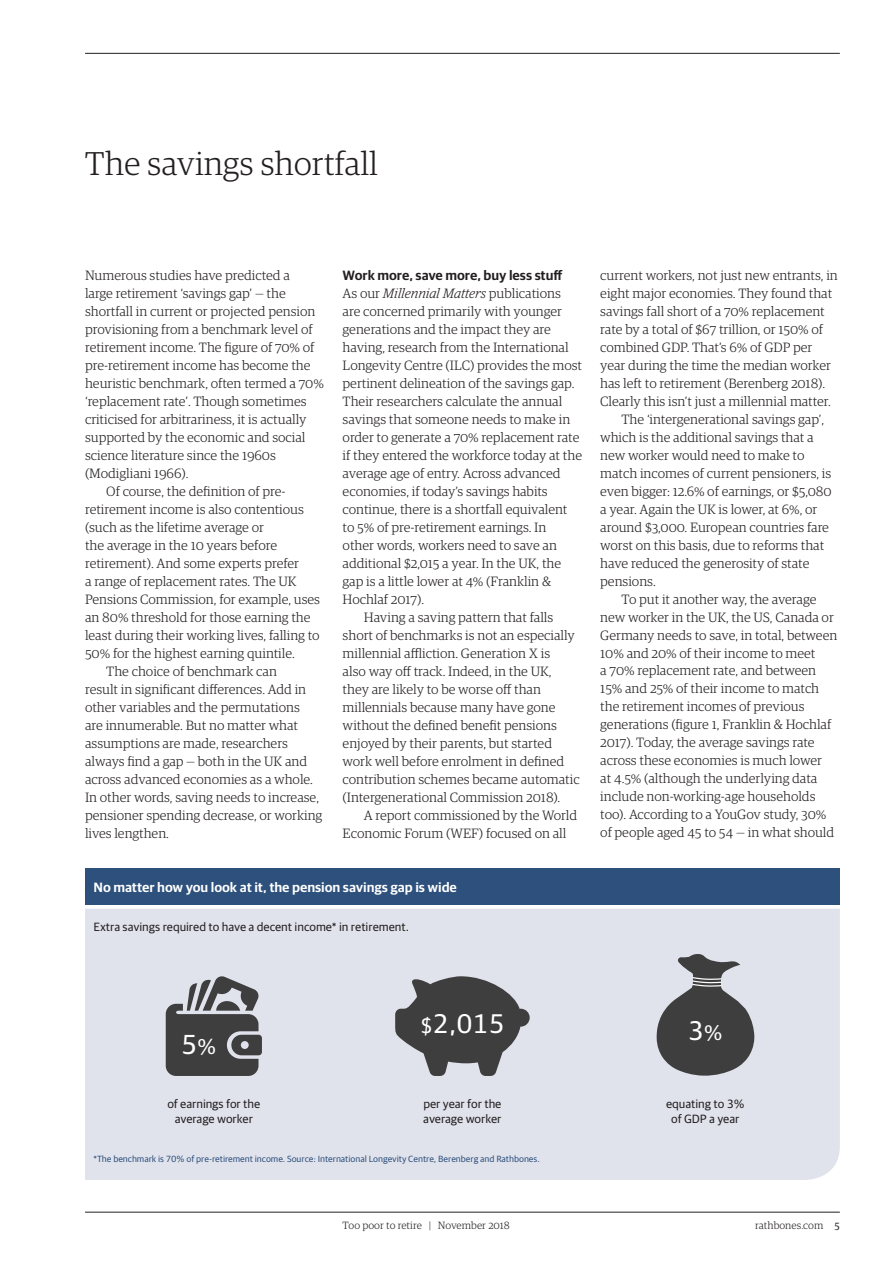
<style>
.page{position:relative;width:893px;height:1263px;background:#fff}
.page>*{position:absolute;margin:0;border:0;box-sizing:border-box;transform-origin:0 0}
.t1{font:300 33px "Guardian RTB Egyp";letter-spacing:-.005em;color:#231f20}
.t2{font:27.45px "Guardian RTB Sans";color:#fff}
.t3{font:27px "Guardian RTB Sans";color:#fff}
.t4{font:300 13.5px "Guardian RTB Egyp";letter-spacing:-.005em;color:#231f20}
.t5{font:600 13.5px "Guardian RTB Sans";letter-spacing:-.005em;color:#fff}
.t6{font:600 13.5px "Guardian RTB Sans";letter-spacing:-.005em;color:#231f20}
.t7{font:12px/15px "Guardian RTB Sans";letter-spacing:-.005em;color:#231f20;text-align:center}
.t8{font:300 10.5px "Guardian RTB Egyp";color:#231f20}
.t9{font:9px "Guardian RTB Sans";letter-spacing:-.005em;color:#2d507c}
.s1{font-style:italic}
.s2{font-size:21.45px}
.s3{font-size:21px}
.s4{font-weight:400}
</style>
<div class="page">
<hr style="left:85px;top:53px;width:755px;height:1px;background:#231f20">
<hr style="left:85px;top:1212px;width:755px;height:1px;background:#231f20">
<div style="left:85px;top:909px;width:755px;height:271px;background:#e1e3ec"></div>
<div style="left:85px;top:868px;width:755px;height:36px;background:#2d507c"></div>
<svg style="left:166px;top:975px;width:96px;height:101px;background:#6d6e71"></svg>
<svg style="left:395px;top:976px;width:135px;height:100px;background:#727276"></svg>
<svg style="left:656px;top:953px;width:98px;height:123px;background:#77777b"></svg>
<h1 class="t1" style="left:85px;top:142px;width:295px">The savings shortfall</h1>
<p class="t4" style="left:85px;top:266px;width:206px">Numerous studies have predicted a</p>
<p class="t4" style="left:85px;top:284px;width:202px">large retirement ‘savings gap’ — the</p>
<p class="t4" style="left:85px;top:302px;width:232px">shortfall in current or projected pension</p>
<p class="t4" style="left:85px;top:320px;width:229px">provisioning from a benchmark level of</p>
<p class="t4" style="left:85px;top:338px;width:231px">retirement income. The figure of 70% of</p>
<p class="t4" style="left:85px;top:356px;width:227px">pre-retirement income has become the</p>
<p class="t4" style="left:85px;top:374px;width:240px">heuristic benchmark, often termed a 70%</p>
<p class="t4" style="left:85px;top:392px;width:223px">‘replacement rate’. Though sometimes</p>
<p class="t4" style="left:85px;top:410px;width:223px">criticised for arbitrariness, it is actually</p>
<p class="t4" style="left:85px;top:428px;width:222px">supported by the economic and social</p>
<p class="t4" style="left:85px;top:446px;width:192px">science literature since the 1960s</p>
<p class="t4" style="left:85px;top:464px;width:105px">(Modigliani 1966).</p>
<p class="t4" style="left:106px;top:482px;width:181px">Of course, the definition of pre-</p>
<p class="t4" style="left:85px;top:500px;width:220px">retirement income is also contentious</p>
<p class="t4" style="left:85px;top:518px;width:181px">(such as the lifetime average or</p>
<p class="t4" style="left:85px;top:536px;width:194px">the average in the 10 years before</p>
<p class="t4" style="left:85px;top:554px;width:216px">retirement). And some experts prefer</p>
<p class="t4" style="left:85px;top:572px;width:213px">a range of replacement rates. The UK</p>
<p class="t4" style="left:85px;top:590px;width:237px">Pensions Commission, for example, uses</p>
<p class="t4" style="left:85px;top:608px;width:227px">an 80% threshold for those earning the</p>
<p class="t4" style="left:85px;top:626px;width:236px">least during their working lives, falling to</p>
<p class="t4" style="left:85px;top:644px;width:211px">50% for the highest earning quintile.</p>
<p class="t4" style="left:106px;top:662px;width:172px">The choice of benchmark can</p>
<p class="t4" style="left:85px;top:680px;width:223px">result in significant differences. Add in</p>
<p class="t4" style="left:85px;top:698px;width:216px">other variables and the permutations</p>
<p class="t4" style="left:85px;top:716px;width:215px">are innumerable. But no matter what</p>
<p class="t4" style="left:85px;top:734px;width:204px">assumptions are made, researchers</p>
<p class="t4" style="left:85px;top:752px;width:224px">always find a gap — both in the UK and</p>
<p class="t4" style="left:85px;top:770px;width:229px">across advanced economies as a whole.</p>
<p class="t4" style="left:85px;top:788px;width:236px">In other words, saving needs to increase,</p>
<p class="t4" style="left:85px;top:806px;width:239px">pensioner spending decrease, or working</p>
<p class="t4" style="left:85px;top:824px;width:86px">lives lengthen.</p>
<p class="t6" style="left:343px;top:265px;width:221px">Work more, save more, buy less stuff</p>
<p class="t4" style="left:343px;top:284px;width:220px">As our <span class="s1">Millennial Matters</span> publications</p>
<p class="t4" style="left:343px;top:302px;width:221px">are concerned primarily with younger</p>
<p class="t4" style="left:343px;top:320px;width:210px">generations and the impact they are</p>
<p class="t4" style="left:343px;top:338px;width:228px">having, research from the International</p>
<p class="t4" style="left:343px;top:356px;width:241px">Longevity Centre (ILC) provides the most</p>
<p class="t4" style="left:343px;top:374px;width:233px">pertinent delineation of the savings gap.</p>
<p class="t4" style="left:343px;top:392px;width:221px">Their researchers calculate the annual</p>
<p class="t4" style="left:343px;top:410px;width:229px">savings that someone needs to make in</p>
<p class="t4" style="left:343px;top:428px;width:238px">order to generate a 70% replacement rate</p>
<p class="t4" style="left:343px;top:446px;width:241px">if they entered the workforce today at the</p>
<p class="t4" style="left:343px;top:464px;width:219px">average age of entry. Across advanced</p>
<p class="t4" style="left:343px;top:482px;width:207px">economies, if today’s savings habits</p>
<p class="t4" style="left:343px;top:500px;width:226px">continue, there is a shortfall equivalent</p>
<p class="t4" style="left:343px;top:518px;width:205px">to 5% of pre-retirement earnings. In</p>
<p class="t4" style="left:343px;top:536px;width:216px">other words, workers need to save an</p>
<p class="t4" style="left:343px;top:554px;width:220px">additional $2,015 a year. In the UK, the</p>
<p class="t4" style="left:343px;top:572px;width:210px">gap is a little lower at 4% (Franklin &amp;</p>
<p class="t4" style="left:343px;top:590px;width:83px">Hochlaf 2017).</p>
<p class="t4" style="left:364px;top:608px;width:191px">Having a saving pattern that falls</p>
<p class="t4" style="left:343px;top:626px;width:234px">short of benchmarks is not an especially</p>
<p class="t4" style="left:343px;top:644px;width:209px">millennial affliction. Generation X is</p>
<p class="t4" style="left:343px;top:662px;width:210px">also way off track. Indeed, in the UK,</p>
<p class="t4" style="left:343px;top:680px;width:200px">they are likely to be worse off than</p>
<p class="t4" style="left:343px;top:698px;width:214px">millennials because many have gone</p>
<p class="t4" style="left:343px;top:716px;width:216px">without the defined benefit pensions</p>
<p class="t4" style="left:343px;top:734px;width:211px">enjoyed by their parents, but started</p>
<p class="t4" style="left:343px;top:752px;width:223px">work well before enrolment in defined</p>
<p class="t4" style="left:343px;top:770px;width:239px">contribution schemes became automatic</p>
<p class="t4" style="left:343px;top:788px;width:219px">(Intergenerational Commission 2018).</p>
<p class="t4" style="left:364px;top:806px;width:215px">A report commissioned by the World</p>
<p class="t4" style="left:343px;top:824px;width:225px">Economic Forum (WEF) focused on all</p>
<p class="t5" style="left:93px;top:877px;width:365px">No matter how you look at it, the pension savings gap is wide</p>
<p class="t7" style="left:93px;top:918px;width:317px">Extra savings required to have a decent income* in retirement.</p>
<p class="t4" style="left:600px;top:266px;width:239px">current workers, not just new entrants, in</p>
<p class="t4" style="left:600px;top:284px;width:233px">eight major economies. They found that</p>
<p class="t4" style="left:600px;top:302px;width:226px">savings fall short of a 70% replacement</p>
<p class="t4" style="left:600px;top:320px;width:224px">rate by a total of $67 trillion, or 150% of</p>
<p class="t4" style="left:600px;top:338px;width:214px">combined GDP. That’s 6% of GDP per</p>
<p class="t4" style="left:600px;top:356px;width:232px">year during the time the median worker</p>
<p class="t4" style="left:600px;top:374px;width:226px">has left to retirement (Berenberg 2018).</p>
<p class="t4" style="left:600px;top:392px;width:232px">Clearly this isn’t just a millennial matter.</p>
<p class="t4" style="left:622px;top:410px;width:204px">The ‘intergenerational savings gap’,</p>
<p class="t4" style="left:600px;top:428px;width:215px">which is the additional savings that a</p>
<p class="t4" style="left:600px;top:446px;width:206px">new worker would need to make to</p>
<p class="t4" style="left:600px;top:464px;width:233px">match incomes of current pensioners, is</p>
<p class="t4" style="left:600px;top:482px;width:233px">even bigger: 12.6% of earnings, or $5,080</p>
<p class="t4" style="left:600px;top:500px;width:219px">a year. Again the UK is lower, at 6%, or</p>
<p class="t4" style="left:600px;top:518px;width:230px">around $3,000. European countries fare</p>
<p class="t4" style="left:600px;top:536px;width:226px">worst on this basis, due to reforms that</p>
<p class="t4" style="left:600px;top:554px;width:211px">have reduced the generosity of state</p>
<p class="t4" style="left:600px;top:572px;width:57px">pensions.</p>
<p class="t4" style="left:622px;top:590px;width:196px">To put it another way, the average</p>
<p class="t4" style="left:600px;top:608px;width:235px">new worker in the UK, the US, Canada or</p>
<p class="t4" style="left:600px;top:626px;width:239px">Germany needs to save, in total, between</p>
<p class="t4" style="left:600px;top:644px;width:217px">10% and 20% of their income to meet</p>
<p class="t4" style="left:600px;top:662px;width:217px">a 70% replacement rate, and between</p>
<p class="t4" style="left:600px;top:680px;width:220px">15% and 25% of their income to match</p>
<p class="t4" style="left:600px;top:698px;width:206px">the retirement incomes of previous</p>
<p class="t4" style="left:600px;top:716px;width:233px">generations (figure 1, Franklin &amp; Hochlaf</p>
<p class="t4" style="left:600px;top:734px;width:216px">2017). Today, the average savings rate</p>
<p class="t4" style="left:600px;top:752px;width:223px">across these economies is much lower</p>
<p class="t4" style="left:600px;top:770px;width:219px">at 4.5% (although the underlying data</p>
<p class="t4" style="left:600px;top:788px;width:217px">include non-working-age households</p>
<p class="t4" style="left:600px;top:806px;width:228px">too). According to a YouGov study, 30%</p>
<p class="t4" style="left:600px;top:824px;width:235px">of people aged 45 to 54 — in what should</p>
<h2 class="t2" style="left:181px;top:1024px;width:37px">5<span class="s2">%</span></h2>
<h3 class="t3" style="left:420px;top:1004px;width:86px"><span class="s3">$</span>2,015</h3>
<h3 class="t3" style="left:688px;top:1011px;width:36px">3<span class="s3">%</span></h3>
<p class="t7" style="left:167px;top:1095px;width:95px">of earnings for the average worker</p>
<p class="t7" style="left:423px;top:1095px;width:80px;text-align:left">per year for the average worker</p>
<p class="t7" style="left:666px;top:1095px;width:80px">equating to 3% of GDP a year</p>
<p class="t9" style="left:93px;top:1152px;width:448px">*The benchmark is 70% of pre-retirement income. Source: International Longevity Centre, Berenberg and Rathbones.</p>
<p class="t8" style="left:343px;top:1218px;width:169px">Too poor to retire | November 2018</p>
<p class="t8" style="left:755px;top:1218px;width:86px">rathbones.com <span class="s4">5</span></p>
</div>
